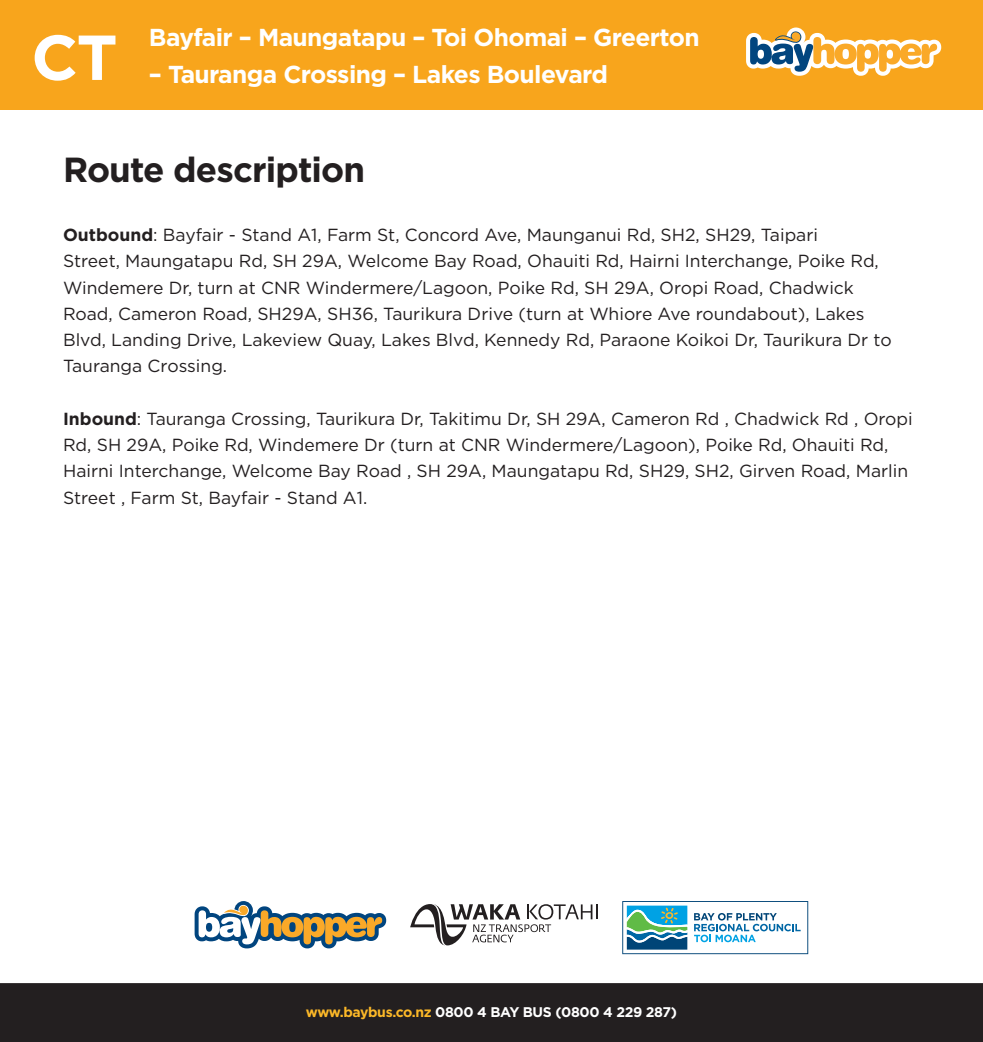
<style>
.page{position:relative;width:983px;height:1042px;background:#fff}
.page>*{position:absolute;margin:0;border:0;box-sizing:border-box;transform-origin:0 0}
.t1{font:700 63.35px "Gotham";color:#fff}
.t2{font:700 34.82px "Gotham";letter-spacing:-.025em;color:#231f20}
.t3{font:700 24.5px "Gotham";letter-spacing:-.025em;color:#fff}
.t4{font:17.5px/26.2px "Gotham";color:#231f20}
.t5{font:700 14px "Gotham";letter-spacing:-.025em;color:#fff}
.s1{font-weight:700}
.s2{color:#fcb828}
</style>
<div class="page">
<div style="left:0;top:0;width:982px;height:109px;background:#f8a51c"></div>
<svg style="left:746px;top:27px;width:194px;height:49px"></svg>
<div style="left:0;top:978px;width:982px;height:64px;background:#231f20"></div>
<div style="left:0;top:974px;width:982px;height:9px;background:#fff"></div>
<svg style="left:194px;top:901px;width:192px;height:47px"></svg>
<svg style="left:622px;top:901px;width:186px;height:53px"></svg>
<svg style="left:410px;top:904px;width:188px;height:42px"></svg>
<p class="t1" style="left:31px;top:15px;width:88px">CT</p>
<p class="t3" style="left:149px;top:21px;width:552px">Bayfair – Maungatapu – Toi Ohomai – Greerton</p>
<p class="t3" style="left:149px;top:58px;width:460px">– Tauranga Crossing – Lakes Boulevard</p>
<p class="t2" style="left:63px;top:147px;width:303px">Route description</p>
<p class="t4" style="left:63px;top:221px;width:830px"><span class="s1">Outbound</span>: Bayfair - Stand A1, Farm St, Concord Ave, Maunganui Rd, SH2, SH29, Taipari<br>Street, Maungatapu Rd, SH 29A, Welcome Bay Road, Ohauiti Rd, Hairni Interchange, Poike Rd, Windemere Dr, turn at CNR Windermere/Lagoon, Poike Rd, SH 29A, Oropi Road, Chadwick Road, Cameron Road, SH29A, SH36, Taurikura Drive (turn at Whiore Ave roundabout), Lakes Blvd, Landing Drive, Lakeview Quay, Lakes Blvd, Kennedy Rd, Paraone Koikoi Dr, Taurikura Dr to Tauranga Crossing.</p>
<p class="t4" style="left:63px;top:405px;width:851px"><span class="s1">Inbound</span>: Tauranga Crossing, Taurikura Dr, Takitimu Dr, SH 29A, Cameron Rd , Chadwick Rd , Oropi Rd, SH 29A, Poike Rd, Windemere Dr (turn at CNR Windermere/Lagoon), Poike Rd, Ohauiti Rd, Hairni Interchange, Welcome Bay Road , SH 29A, Maungatapu Rd, SH29, SH2, Girven Road, Marlin Street , Farm St, Bayfair - Stand A1.</p>
<p class="t5" style="left:306px;top:1003px;width:373px"><span class="s2">www.baybus.co.nz</span> 0800 4 BAY BUS (0800 4 229 287)</p>
</div>
